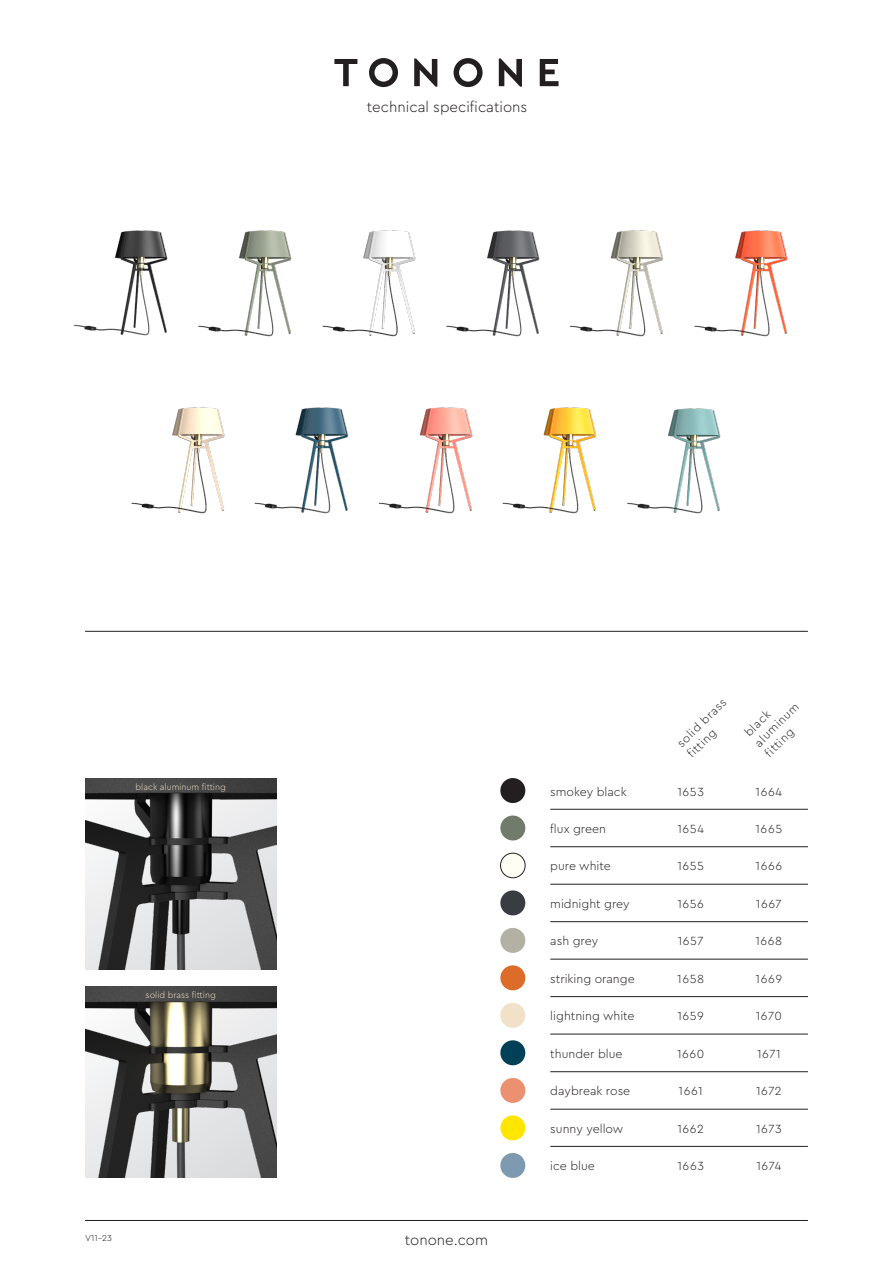
<style>
.page{position:relative;width:893px;height:1263px;background:#fff}
.page>*{position:absolute;margin:0;border:0;box-sizing:border-box;transform-origin:0 0}
.t1{font:300 15px "Cera PRO";color:#231f20}
.t2{font:300 12.3px "Cera PRO";color:#231f20}
.t3{font:300 12px "Cera PRO";color:#231f20}
.t4{font:300 9px "Cera PRO";color:#f1e1c9}
.t5{font:300 9px "Cera PRO";color:#231f20}
</style>
<div class="page">
<hr style="left:85px;top:1220px;width:723px;height:1px;background:#231f20">
<svg style="left:454px;top:58px;width:29px;height:29px"></svg>
<svg style="left:369px;top:58px;width:29px;height:29px"></svg>
<svg style="left:334px;top:59px;width:23px;height:27px"></svg>
<svg style="left:414px;top:58px;width:23px;height:29px"></svg>
<svg style="left:499px;top:58px;width:23px;height:29px"></svg>
<svg style="left:540px;top:59px;width:18px;height:27px"></svg>
<hr style="left:85px;top:631px;width:723px;height:1px;background:#231f20">
<img style="left:85px;top:778px;width:191px;height:191px">
<img style="left:85px;top:986px;width:191px;height:192px">
<div style="left:500px;top:778px;width:25px;height:25px;background:#231f20;border-radius:50%"></div>
<div style="left:500px;top:928px;width:25px;height:25px;background:#b2b1a4;border-radius:50%"></div>
<div style="left:500px;top:815px;width:25px;height:25px;background:#707b6c;border-radius:50%"></div>
<div style="left:500px;top:965px;width:25px;height:25px;background:#dd6b2a;border-radius:50%"></div>
<div style="left:500px;top:853px;width:25px;height:25px;background:#fffef4;border-radius:50%"></div>
<div style="left:500px;top:853px;width:25px;height:25px;border:1px solid #231f20;border-radius:50%"></div>
<div style="left:500px;top:1003px;width:25px;height:25px;background:#f1e1c9;border-radius:50%"></div>
<div style="left:500px;top:1078px;width:25px;height:25px;background:#eb9171;border-radius:50%"></div>
<div style="left:500px;top:890px;width:25px;height:25px;background:#393d42;border-radius:50%"></div>
<div style="left:500px;top:1040px;width:25px;height:25px;background:#004158;border-radius:50%"></div>
<div style="left:500px;top:1115px;width:25px;height:25px;background:#ffe601;border-radius:50%"></div>
<hr style="left:550px;top:809px;width:258px;height:1px;background:#231f20">
<hr style="left:550px;top:846px;width:258px;height:1px;background:#231f20">
<hr style="left:550px;top:884px;width:258px;height:1px;background:#231f20">
<hr style="left:550px;top:921px;width:258px;height:1px;background:#231f20">
<hr style="left:550px;top:959px;width:258px;height:1px;background:#231f20">
<hr style="left:550px;top:996px;width:258px;height:1px;background:#231f20">
<hr style="left:550px;top:1071px;width:258px;height:1px;background:#231f20">
<hr style="left:550px;top:1034px;width:258px;height:1px;background:#231f20">
<hr style="left:550px;top:1109px;width:258px;height:1px;background:#231f20">
<div style="left:500px;top:1153px;width:25px;height:25px;background:#7d9ab0;border-radius:50%"></div>
<hr style="left:550px;top:1146px;width:258px;height:1px;background:#231f20">
<img style="left:74px;top:230px;width:94px;height:106px">
<img style="left:699px;top:230px;width:89px;height:107px">
<img style="left:198px;top:230px;width:94px;height:107px">
<img style="left:131px;top:407px;width:94px;height:107px">
<img style="left:322px;top:230px;width:94px;height:107px">
<img style="left:632px;top:408px;width:89px;height:106px">
<img style="left:254px;top:407px;width:95px;height:107px">
<img style="left:446px;top:230px;width:94px;height:107px">
<img style="left:570px;top:230px;width:129px;height:107px">
<img style="left:508px;top:407px;width:124px;height:107px">
<img style="left:378px;top:407px;width:130px;height:107px">
<p class="t1" style="left:367px;top:97px;width:162px">technical specifications</p>
<p class="t4" style="left:136px;top:781px;width:92px">black aluminum fitting</p>
<p class="t4" style="left:146px;top:988px;width:72px">solid brass fitting</p>
<p class="t5" style="left:85px;top:1232px;width:28px">V11-23</p>
<p class="t1" style="left:405px;top:1230px;width:85px">tonone.com</p>
<p class="t3" style="left:673px;top:740px;width:66px;rotate:-45deg">solid brass</p>
<p class="t3" style="left:684px;top:750px;width:37px;rotate:-45deg">fitting</p>
<p class="t2" style="left:550px;top:783px;width:78px">smokey black</p>
<p class="t2" style="left:677px;top:783px;width:28px">1653</p>
<p class="t2" style="left:677px;top:821px;width:28px">1654</p>
<p class="t2" style="left:677px;top:858px;width:28px">1655</p>
<p class="t2" style="left:550px;top:821px;width:57px">flux green</p>
<p class="t2" style="left:550px;top:858px;width:62px">pure white</p>
<p class="t2" style="left:550px;top:896px;width:81px">midnight grey</p>
<p class="t2" style="left:550px;top:933px;width:49px">ash grey</p>
<p class="t2" style="left:550px;top:970px;width:86px">striking orange</p>
<p class="t2" style="left:550px;top:1008px;width:86px">lightning white</p>
<p class="t2" style="left:677px;top:896px;width:28px">1656</p>
<p class="t2" style="left:678px;top:933px;width:27px">1657</p>
<p class="t2" style="left:677px;top:970px;width:28px">1658</p>
<p class="t2" style="left:677px;top:1008px;width:28px">1659</p>
<p class="t3" style="left:751px;top:739px;width:58px;rotate:-45deg">aluminum</p>
<p class="t3" style="left:741px;top:729px;width:33px;rotate:-45deg">black</p>
<p class="t3" style="left:761px;top:749px;width:37px;rotate:-45deg">fitting</p>
<p class="t2" style="left:756px;top:783px;width:28px">1664</p>
<p class="t2" style="left:755px;top:821px;width:28px">1665</p>
<p class="t2" style="left:755px;top:858px;width:28px">1666</p>
<p class="t2" style="left:756px;top:896px;width:27px">1667</p>
<p class="t2" style="left:755px;top:933px;width:28px">1668</p>
<p class="t2" style="left:755px;top:970px;width:28px">1669</p>
<p class="t2" style="left:756px;top:1008px;width:28px">1670</p>
<p class="t2" style="left:550px;top:1045px;width:74px">thunder blue</p>
<p class="t2" style="left:677px;top:1045px;width:29px">1660</p>
<p class="t2" style="left:757px;top:1045px;width:25px">1671</p>
<p class="t2" style="left:550px;top:1083px;width:82px">daybreak rose</p>
<p class="t2" style="left:678px;top:1083px;width:26px">1661</p>
<p class="t2" style="left:756px;top:1083px;width:27px">1672</p>
<p class="t2" style="left:550px;top:1120px;width:74px">sunny yellow</p>
<p class="t2" style="left:677px;top:1120px;width:28px">1662</p>
<p class="t2" style="left:756px;top:1120px;width:27px">1673</p>
<p class="t2" style="left:550px;top:1158px;width:46px">ice blue</p>
<p class="t2" style="left:677px;top:1158px;width:28px">1663</p>
<p class="t2" style="left:756px;top:1158px;width:26px">1674</p>
</div>
